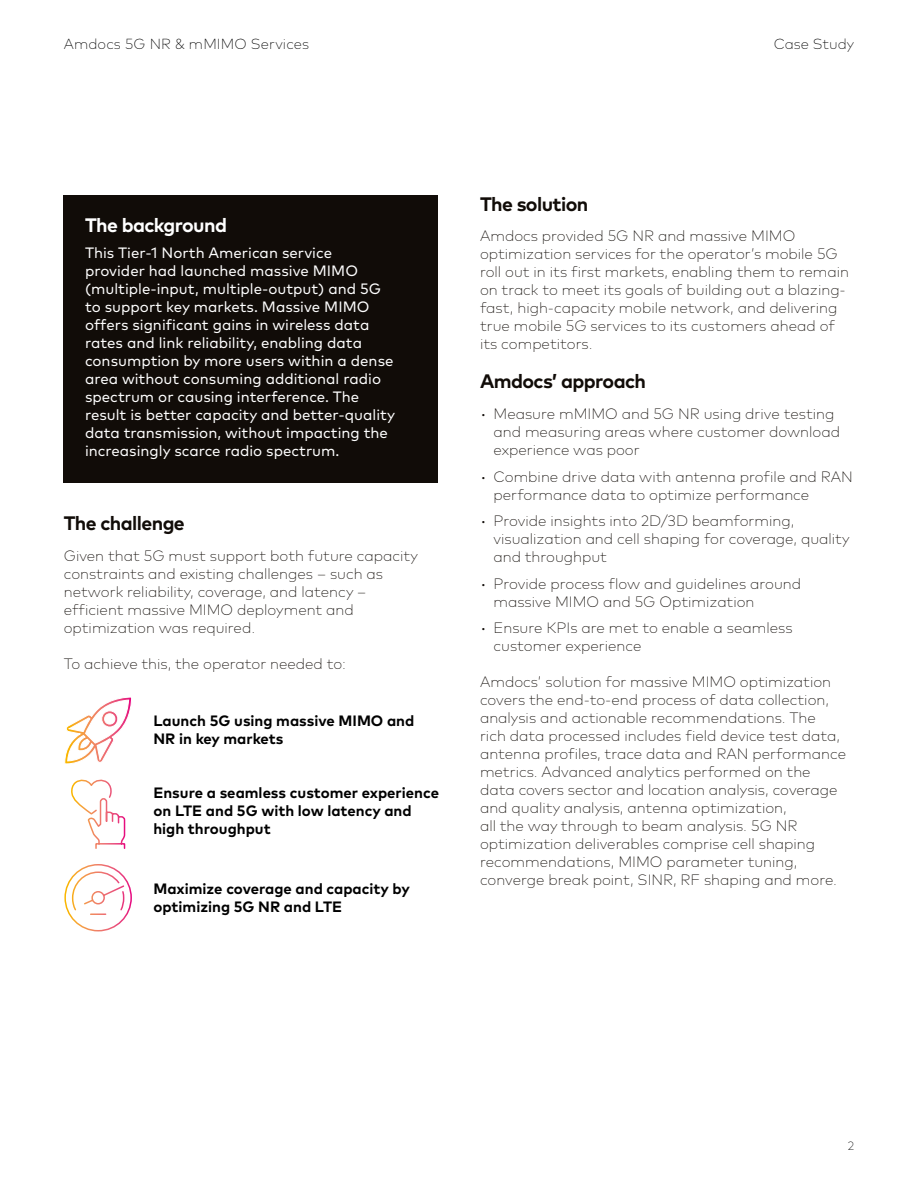
<style>
.page{position:relative;width:918px;height:1188px;background:#fff}
.page>*{position:absolute;margin:0;border:0;box-sizing:border-box;transform-origin:0 0}
.t1{font:700 19.5px "Mark Pro";letter-spacing:-.03em;color:#110c08}
.t2{font:700 19.5px "Mark Pro";letter-spacing:-.03em;color:#fff}
.t3{font:200 15px/18px "Mark Pro";color:#110c08}
.t4{font:15px/18px "Mark Pro";color:#fff}
.t5{font:700 15px/18px "Mark Pro";color:#000}
.t6{font:200 14.55px "Mark Pro";letter-spacing:.01em;color:#000}
.t7{font:200 12px "Mark Pro";color:#000}
</style>
<div class="page">
<div style="left:64px;top:195px;width:374px;height:287px;background:#110c08"></div>
<svg style="left:64px;top:697px;width:68px;height:235px"></svg>
<p class="t6" style="left:64px;top:33px;width:247px">Amdocs 5G NR &amp; mMIMO Services</p>
<p class="t6" style="left:774px;top:33px;width:82px">Case Study</p>
<h1 class="t2" style="left:85px;top:210px;width:143px">The background</h1>
<p class="t4" style="left:85px;top:243px;width:312px">This Tier-1 North American service provider had launched massive MIMO (multiple-input, multiple-output) and 5G to support key markets. Massive MIMO offers significant gains in wireless data rates and link reliability, enabling data consumption by more users within a dense area without consuming additional radio spectrum or causing interference. The result is better capacity and better-quality data transmission, without impacting the increasingly scarce radio spectrum.</p>
<h1 class="t1" style="left:64px;top:509px;width:123px">The challenge</h1>
<p class="t3" style="left:64px;top:546px;width:356px">Given that 5G must support both future capacity constraints and existing challenges – such as network reliability, coverage, and latency – efficient massive MIMO deployment and optimization was required.</p>
<p class="t3" style="left:64px;top:654px;width:284px">To achieve this, the operator needed to:</p>
<p class="t5" style="left:153px;top:710px;width:262px">Launch 5G using massive MIMO and<br>NR in key markets</p>
<p class="t5" style="left:153px;top:783px;width:287px">Ensure a seamless customer experience on LTE and 5G with low latency and high throughput</p>
<p class="t5" style="left:153px;top:878px;width:258px">Maximize coverage and capacity by optimizing 5G NR and LTE</p>
<h1 class="t1" style="left:480px;top:189px;width:110px">The solution</h1>
<p class="t3" style="left:480px;top:226px;width:370px">Amdocs provided 5G NR and massive MIMO optimization services for the operator’s mobile 5G roll out in its first markets, enabling them to remain on track to meet its goals of building out a blazing&shy;fast, high-capacity mobile network, and delivering true mobile 5G services to its customers ahead of its competitors.</p>
<h1 class="t1" style="left:480px;top:367px;width:168px">Amdocs’ approach</h1>
<p class="t3" style="left:494px;top:404px;width:348px;text-indent:-14px">• Measure mMIMO and 5G NR using drive testing and measuring areas where customer download experience was poor</p>
<p class="t3" style="left:494px;top:466px;width:361px;text-indent:-14px">• Combine drive data with antenna profile and RAN performance data to optimize performance</p>
<p class="t3" style="left:494px;top:511px;width:358px;text-indent:-14px">• Provide insights into 2D/3D beamforming, visualization and cell shaping for coverage, quality and throughput</p>
<p class="t3" style="left:494px;top:573px;width:309px;text-indent:-14px">• Provide process flow and guidelines around massive MIMO and 5G Optimization</p>
<p class="t3" style="left:494px;top:618px;width:301px;text-indent:-14px">• Ensure KPIs are met to enable a seamless customer experience</p>
<p class="t3" style="left:480px;top:672px;width:368px">Amdocs’ solution for massive MIMO optimization covers the end-to-end process of data collection, analysis and actionable recommendations. The<br>rich data processed includes field device test data, antenna profiles, trace data and RAN performance metrics. Advanced analytics performed on the data covers sector and location analysis, coverage and quality analysis, antenna optimization,<br>all the way through to beam analysis. 5G NR optimization deliverables comprise cell shaping recommendations, MIMO parameter tuning, converge break point, SINR, RF shaping and more.</p>
<p class="t7" style="left:848px;top:1137px;width:8px">2</p>
</div>
